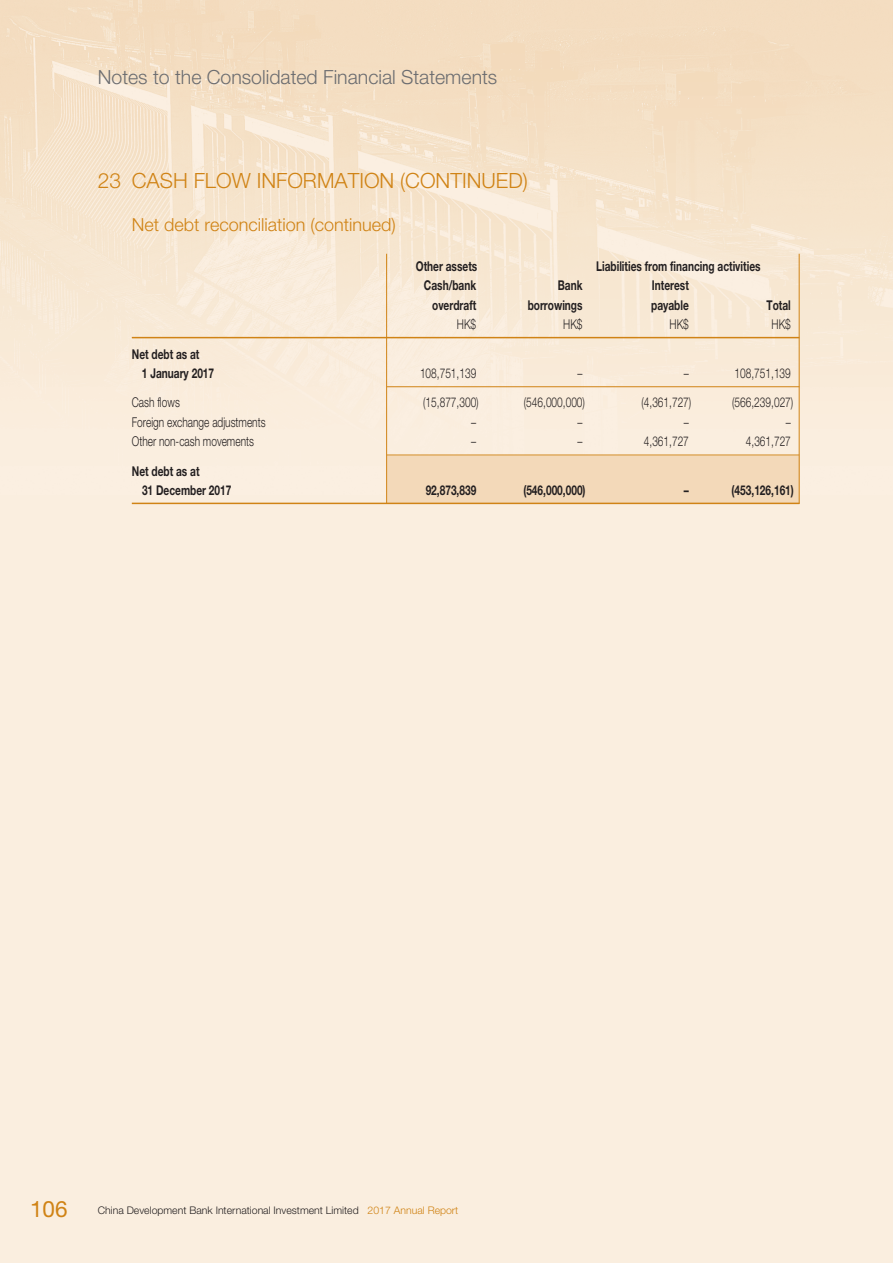
<style>
.page{position:relative;width:893px;height:1263px;background:#faeedf}
.page>*{position:absolute;margin:0;border:0;box-sizing:border-box;transform-origin:0 0}
.t1{font:22.5px "Helvetica Neue LT Std";color:#d08315}
.t2{font:300 21px "Helvetica Neue LT Std";color:#d08315}
.t3{font:300 19.5px "Helvetica Neue LT Std";color:#6c6d70}
.t4{font:300 18px "Helvetica Neue LT Std";color:#d08315}
.t5{font:700 13.5px/19.5px "Helvetica Neue LT Std";color:#231f20;scale:.75 1}
.t6{font:300 13.5px "Helvetica Neue LT Std";color:#231f20;scale:.75 1}
.t7{font:300 10.5px "Helvetica Neue LT Std";color:#231f20}
.s1{color:#d08315}
</style>
<div class="page">
<img style="left:0;top:0;width:893px;height:455px">
<div style="left:387px;top:456px;width:412px;height:47px;background:#f3d9b9"></div>
<hr style="left:799px;top:254px;width:1px;height:250px;background:#d08315">
<hr style="left:386px;top:254px;width:1px;height:250px;background:#d08315">
<hr style="left:132px;top:337px;width:667px;height:1px;background:#d08315">
<hr style="left:387px;top:386px;width:412px;height:1px;background:#d08315">
<hr style="left:387px;top:455px;width:412px;height:1px;background:#d08315">
<hr style="left:132px;top:503px;width:667px;height:1px;background:#d08315">
<h3 class="t3" style="left:98px;top:65px;width:401px">Notes to the Consolidated Financial Statements</h3>
<h2 class="t2" style="left:98px;top:167px;width:38px">23 cash</h2>
<h2 class="t2" style="left:194px;top:167px;width:15px">flow</h2>
<h2 class="t2" style="left:257px;top:167px;width:14px">information</h2>
<h2 class="t2" style="left:400px;top:167px;width:19px">(continued</h2>
<h2 class="t2" style="left:523px;top:167px;width:7px">)</h2>
<h3 class="t4" style="left:132px;top:214px;width:266px">Net debt reconciliation (continued)</h3>
<p class="t5" style="left:416px;top:256px;width:84px">Other assets</p>
<p class="t5" style="left:596px;top:256px;width:221px">Liabilities from financing activities</p>
<p class="t5" style="left:424px;top:275px;width:71px">Cash/bank</p>
<p class="t5" style="left:558px;top:275px;width:35px">Bank</p>
<p class="t5" style="left:652px;top:275px;width:51px">Interest</p>
<p class="t5" style="left:432px;top:295px;width:60px">overdraft</p>
<p class="t5" style="left:528px;top:295px;width:75px">borrowings</p>
<p class="t5" style="left:651px;top:295px;width:52px">payable</p>
<p class="t5" style="left:766px;top:295px;width:34px">Total</p>
<p class="t6" style="left:457px;top:316px;width:27px">HK$</p>
<p class="t6" style="left:563px;top:316px;width:27px">HK$</p>
<p class="t6" style="left:670px;top:316px;width:27px">HK$</p>
<p class="t6" style="left:772px;top:316px;width:27px">HK$</p>
<p class="t5" style="left:142px;top:344px;width:98px;text-indent:-10px">Net debt as at<br>1 January 2017</p>
<p class="t6" style="left:420px;top:365px;width:77px">108,751,139</p>
<p class="t6" style="left:577px;top:365px;width:8px">–</p>
<p class="t6" style="left:684px;top:365px;width:8px">–</p>
<p class="t6" style="left:735px;top:365px;width:77px">108,751,139</p>
<p class="t6" style="left:132px;top:394px;width:66px">Cash flows</p>
<p class="t6" style="left:423px;top:394px;width:76px">(15,877,300)</p>
<p class="t6" style="left:524px;top:394px;width:83px">(546,000,000)</p>
<p class="t6" style="left:641px;top:394px;width:68px">(4,361,727)</p>
<p class="t6" style="left:732px;top:394px;width:83px">(566,239,027)</p>
<p class="t6" style="left:132px;top:414px;width:180px">Foreign exchange adjustments</p>
<p class="t6" style="left:471px;top:414px;width:8px">–</p>
<p class="t6" style="left:578px;top:414px;width:8px">–</p>
<p class="t6" style="left:684px;top:414px;width:8px">–</p>
<p class="t6" style="left:786px;top:414px;width:8px">–</p>
<p class="t6" style="left:132px;top:433px;width:164px">Other non-cash movements</p>
<p class="t6" style="left:471px;top:433px;width:8px">–</p>
<p class="t6" style="left:578px;top:433px;width:8px">–</p>
<p class="t6" style="left:644px;top:433px;width:62px">4,361,727</p>
<p class="t6" style="left:746px;top:433px;width:62px">4,361,727</p>
<p class="t5" style="left:142px;top:461px;width:121px;text-indent:-10px">Net debt as at<br>31 December 2017</p>
<p class="t5" style="left:426px;top:480px;width:69px">92,873,839</p>
<p class="t5" style="left:523px;top:480px;width:85px">(546,000,000)</p>
<p class="t5" style="left:684px;top:480px;width:8px">–</p>
<p class="t5" style="left:732px;top:480px;width:85px">(453,126,161)</p>
<h1 class="t1" style="left:30px;top:1196px;width:39px">106</h1>
<p class="t7" style="left:98px;top:1204px;width:362px">China Development Bank International Investment Limited <span class="s1">2017 Annual Report</span></p>
</div>
